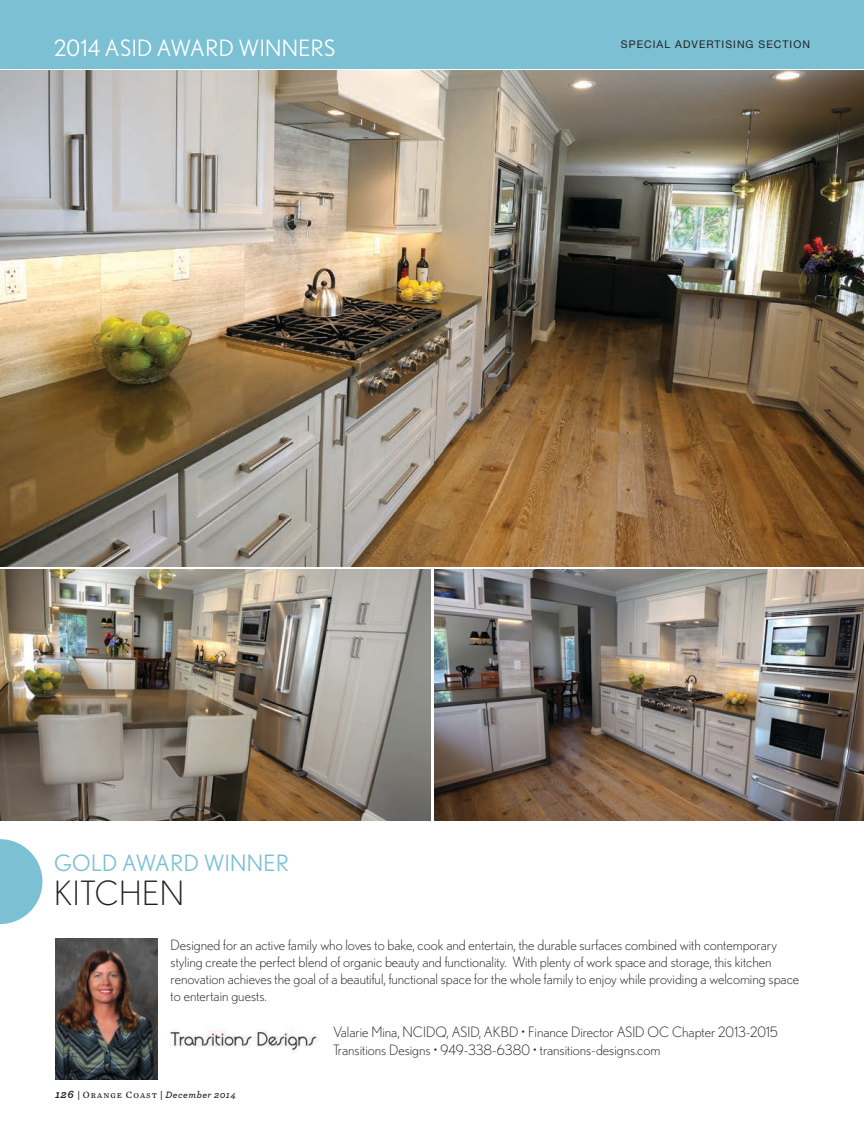
<style>
.page{position:relative;width:864px;height:1134px;background:#fff}
.page>*{position:absolute;margin:0;border:0;box-sizing:border-box;transform-origin:0 0}
.t1{font:300 33.45px "Nobel";color:#231f20}
.t2{font:22.5px "Nobel";letter-spacing:.015em;color:#fff}
.t3{font:22.5px "Nobel";letter-spacing:.015em;color:#7cc0d4}
.t4{font:300 14.25px/17.1px "Nobel";color:#231f20}
.t5{font:10.5px "Helvetica Neue";letter-spacing:.1em;color:#231f20}
.t6{font:italic 600 9.75px "Archer";letter-spacing:.05em;color:#231f20}
.s1{font-weight:700;font-size:11.25px}
.s2{font-family:"Mercury Text G3 Roman SC";font-weight:400;font-style:normal}
</style>
<div class="page">
<img style="left:170px;top:1029px;width:148px;height:24px">
<div style="left:0;top:0;width:864px;height:68px;background:#7cc0d4"></div>
<svg style="left:0;top:839px;width:42px;height:85px"></svg>
<img style="left:0;top:70px;width:864px;height:497px">
<img style="left:0;top:570px;width:431px;height:250px">
<img style="left:434px;top:570px;width:430px;height:250px">
<img style="left:56px;top:938px;width:101px;height:142px">
<h2 class="t2" style="left:54px;top:35px;width:283px">2014 ASID AWARD WINNERS</h2>
<p class="t5" style="left:621px;top:35px;width:191px">SPECIAL ADVERTISING SECTION</p>
<h2 class="t3" style="left:54px;top:850px;width:236px">GOLD AWARD WINNER</h2>
<h1 class="t1" style="left:54px;top:874px;width:132px">kitchen</h1>
<p class="t4" style="left:171px;top:936px;width:630px">Designed for an active family who loves to bake, cook and entertain, the durable surfaces combined with contemporary styling create the perfect blend of organic beauty and functionality. With plenty of work space and storage, this kitchen renovation achieves the goal of a beautiful, functional space for the whole family to enjoy while providing a welcoming space to entertain guests.</p>
<p class="t4" style="left:333px;top:1024px;width:447px">Valarie Mina, NCI DQ, ASI D, AKBD • Finance Director ASI D OC Chapter 2013-2015<br>Transitions Designs • 949-338-6380 • transitions-designs.com</p>
<p class="t6" style="left:55px;top:1089px;width:182px"><span class="s1">126</span> | <span class="s2">Orange Coast</span> | December 2014</p>
</div>
